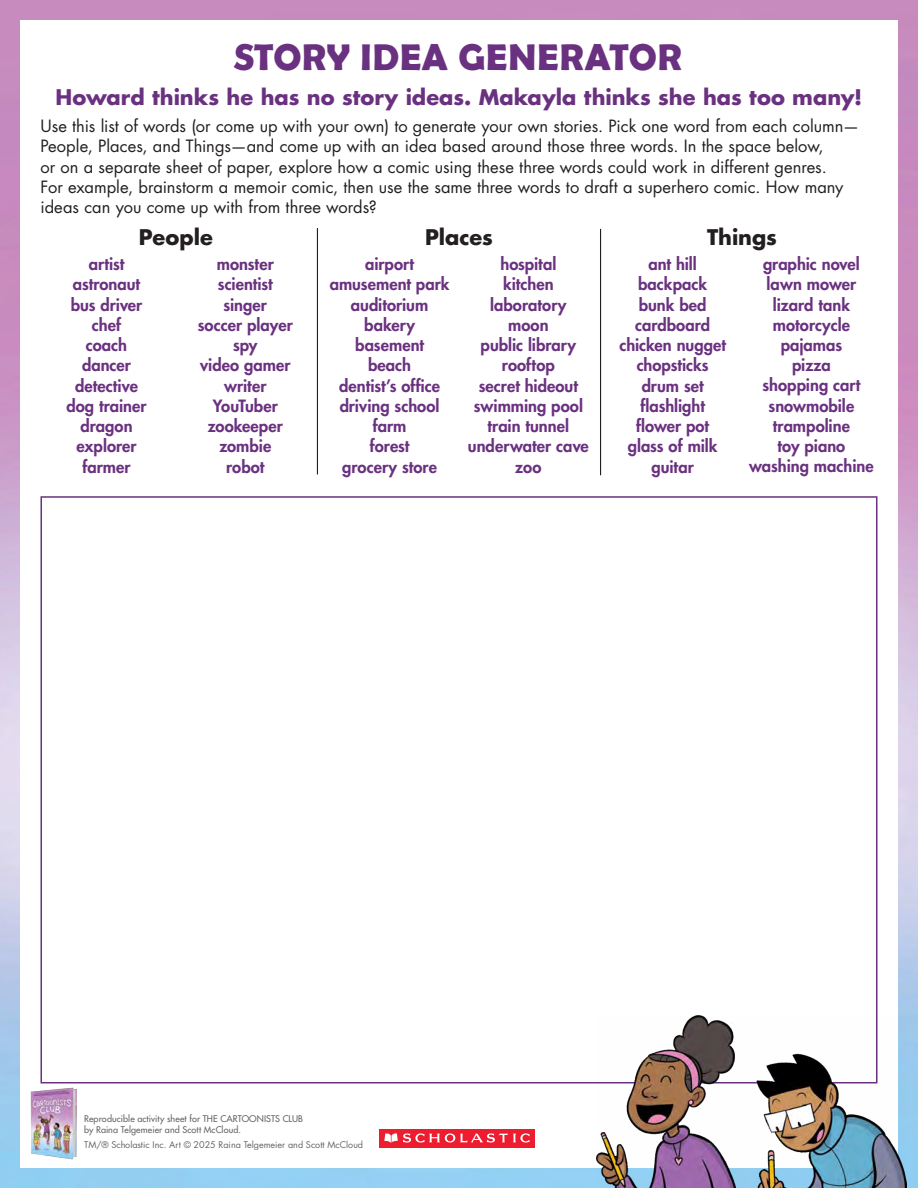
<style>
.page{position:relative;width:918px;height:1188px;background:#fff}
.page>*{position:absolute;margin:0;border:0;box-sizing:border-box;transform-origin:0 0}
.t1{font:500 37.5px "Berlin Sans";letter-spacing:.02em;color:#6a3180}
.t2{font:700 21px "Futura Std";color:#6a3180}
.t3{font:700 21px "Futura Std";letter-spacing:-.005em;color:#231f20}
.t4{font:800 16.5px/20.2px "Futura Std";color:#6a3180;text-align:center}
.t5{font:16.5px/20.2px "Futura Std";color:#231f20}
.t6{font:500 9px/10.8px "Futura Std";letter-spacing:.01em;color:#231f20}
.t7{font:9px "Futura Std";color:#231f20}
</style>
<div class="page">
<div style="left:40px;top:496px;width:837px;height:587px;background:#fff;border:2px solid #6a3180"></div>
<img style="left:597px;top:1016px;width:310px;height:172px">
<div style="left:379px;top:1129px;width:156px;height:19px;background:#ed1c2f"></div>
<svg style="left:384px;top:1133px;width:146px;height:10px"></svg>
<img style="left:30px;top:1087px;width:47px;height:72px">
<hr style="left:317px;top:228px;width:1px;height:246px;background:#231f20">
<hr style="left:600px;top:229px;width:1px;height:246px;background:#231f20">
<h1 class="t1" style="left:236px;top:36px;width:447px">STORY IDEA GENERATOR</h1>
<p class="t2" style="left:56px;top:83px;width:808px">Howard thinks he has no story ideas. Makayla thinks she has too many!</p>
<p class="t5" style="left:40px;top:116px;width:820px">Use this list of words (or come up with your own) to generate your own stories. Pick one word from each column— People, Places, and Things—and come up with an idea based around those three words. In the space below,<br>or on a separate sheet of paper, explore how a comic using these three words could work in different genres.<br>For example, brainstorm a memoir comic, then use the same three words to draft a superhero comic. How many ideas can you come up with from three words?</p>
<p class="t4" style="left:66px;top:254px;width:82px">artist astronaut bus driver chef<br>coach dancer detective dog trainer dragon explorer farmer</p>
<p class="t4" style="left:198px;top:254px;width:96px">monster scientist singer<br>soccer player spy<br>video gamer writer<br>YouTuber zookeeper zombie<br>robot</p>
<p class="t3" style="left:139px;top:224px;width:76px">People</p>
<p class="t3" style="left:425px;top:224px;width:69px">Places</p>
<p class="t3" style="left:707px;top:224px;width:71px">Things</p>
<p class="t4" style="left:330px;top:254px;width:121px">airport amusement park auditorium bakery basement<br>beach<br>dentist’s office driving school farm<br>forest<br>grocery store</p>
<p class="t4" style="left:468px;top:254px;width:122px">hospital<br>kitchen laboratory<br>moon<br>public library rooftop<br>secret hideout swimming pool train tunnel underwater cave zoo</p>
<p class="t4" style="left:619px;top:254px;width:108px">ant hill backpack bunk bed cardboard chicken nugget chopsticks drum set flashlight flower pot glass of milk guitar</p>
<p class="t4" style="left:749px;top:254px;width:126px">graphic novel lawn mower lizard tank motorcycle pajamas<br>pizza<br>shopping cart snowmobile trampoline<br>toy piano washing machine</p>
<p class="t6" style="left:84px;top:1114px;width:220px">Reproducible activity sheet for THE CARTOONISTS CLUB by Raina Telgemeier and Scott McCloud.</p>
<p class="t7" style="left:84px;top:1138px;width:280px">TM/® Scholastic Inc. Art © 2025 Raina Telgemeier and Scott McCloud</p>
</div>
